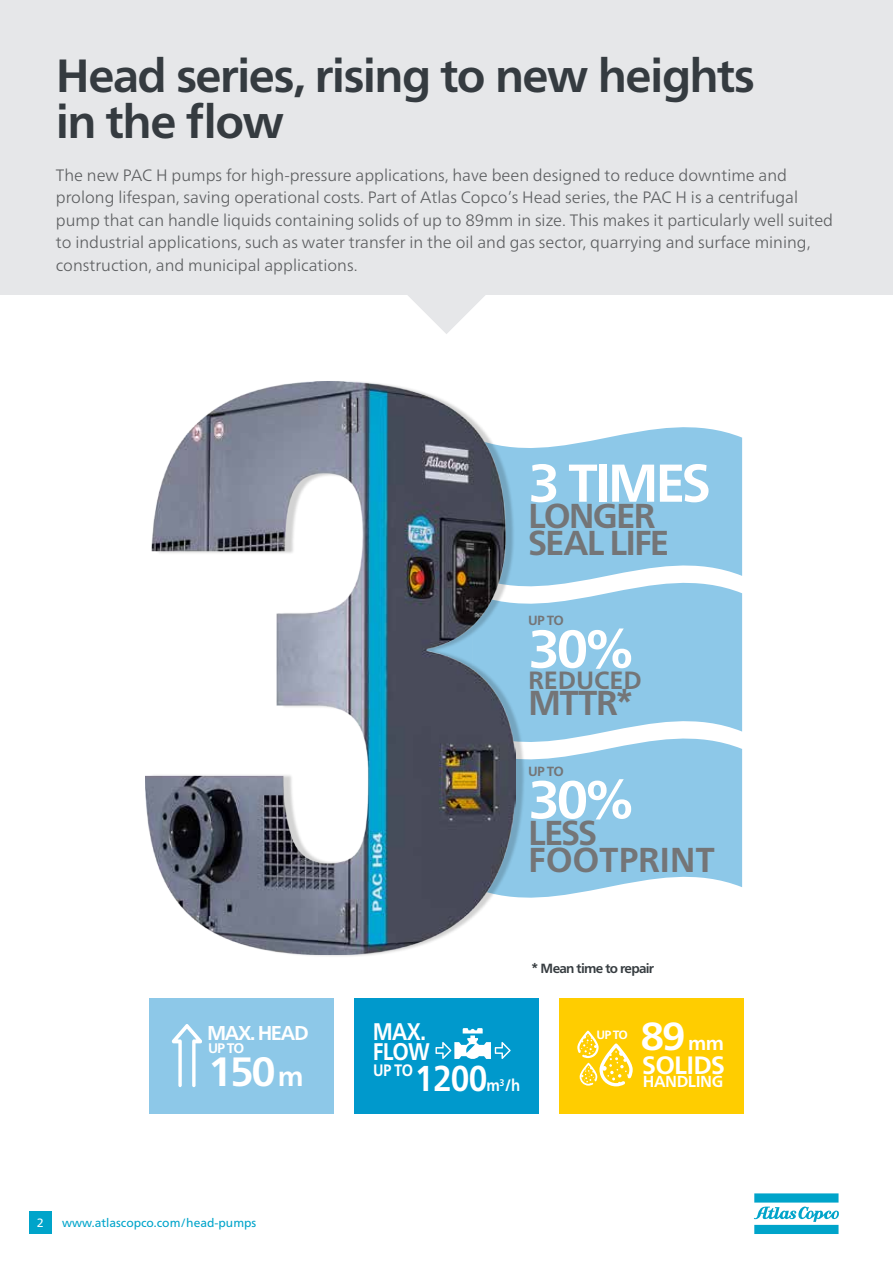
<style>
.page{position:relative;width:893px;height:1263px;background:#fff}
.page>*{position:absolute;margin:0;border:0;box-sizing:border-box;transform-origin:0 0}
.t1{font:700 53.25px "Neue Frutiger World";letter-spacing:-.065em;color:#fff}
.t2{font:700 46.5px/46.5px "Neue Frutiger World";letter-spacing:-.035em;color:#353b40}
.t3{font:700 40.95px "Neue Frutiger World";color:#fff}
.t4{font:700 39.15px "Neue Frutiger World";color:#fff}
.t5{font:700 34.65px/26.5px "Neue Frutiger World";letter-spacing:-.055em;color:#747577}
.t6{font:700 34.65px/26.5px "Neue Frutiger World";letter-spacing:-.01em;color:#747577}
.t7{font:700 25.05px "Neue Frutiger World";letter-spacing:-.005em;color:#747577}
.t8{font:700 25.05px "Neue Frutiger World";letter-spacing:-.03em;color:#fff}
.t9{font:700 24px/19.5px "Neue Frutiger World";letter-spacing:-.03em;color:#fff;scale:.88 1}
.t10{font:700 20.1px "Neue Frutiger World";letter-spacing:-.07em;color:#fff}
.t11{font:300 16.5px/22.5px "Neue Frutiger World";color:#5c5e60}
.t12{font:700 16.5px "Neue Frutiger World";color:#fff;scale:.88 1}
.t13{font:700 15.9px "Neue Frutiger World";letter-spacing:-.03em;color:#fff}
.t14{font:700 13.95px "Neue Frutiger World";color:#fff}
.t15{font:700 13.35px "Neue Frutiger World";letter-spacing:-.05em;color:#373d41}
.t16{font:700 13.35px "Neue Frutiger World";letter-spacing:-.055em;color:#747577}
.t17{font:12px "Neue Frutiger World";color:#00a4ca}
.t18{font:700 12px "Neue Frutiger World";color:#fff}
.t19{font:12px "Neue Frutiger World";color:#fff}
.s1{font-size:27.75px}
.s2{font-size:35.85px}
.s3{font-size:19.5px}
</style>
<div class="page">
<div style="left:562px;top:427px;width:180px;height:130px;background:#8dc8e8"></div>
<svg style="left:562px;top:557px;width:180px;height:156px;background:#99ceea"></svg>
<svg style="left:562px;top:713px;width:180px;height:183px;fill:#8dc8e8"></svg>
<img style="left:145px;top:445px;width:417px;height:511px">
<img style="left:146px;top:381px;width:370px;height:574px">
<div style="left:0;top:0;width:893px;height:295px;background:#e6e7e9"></div>
<svg style="left:408px;top:295px;width:77px;height:39px"></svg>
<div style="left:354px;top:998px;width:185px;height:115px;background:#09c"></div>
<svg style="left:435px;top:1028px;width:76px;height:31px"></svg>
<div style="left:559px;top:998px;width:185px;height:115px;background:#ffcd00"></div>
<svg style="left:577px;top:1031px;width:56px;height:55px"></svg>
<div style="left:149px;top:998px;width:184px;height:115px;background:#8dc8e8"></div>
<svg style="left:172px;top:1024px;width:30px;height:63px"></svg>
<svg style="left:754px;top:1193px;width:85px;height:41px"></svg>
<div style="left:29px;top:1211px;width:22px;height:23px;background:#00a4ca"></div>
<h2 class="t2" style="left:56px;top:52px;width:700px">Head series, rising to new heights in the flow</h2>
<p class="t11" style="left:56px;top:164px;width:779px">The new PAC H pumps for high-pressure applications, have been designed to reduce downtime and prolong lifespan, saving operational costs. Part of Atlas Copco’s Head series, the PAC H is a centrifugal pump that can handle liquids containing solids of up to 89mm in size. This makes it particularly well suited to industrial applications, such as water transfer in the oil and gas sector, quarrying and surface mining, construction, and municipal applications.</p>
<h1 class="t1" style="left:528px;top:436px;width:184px">3 TIMES</h1>
<h3 class="t5" style="left:528px;top:502px;width:142px">LONGER<br>SEAL LIFE</h3>
<p class="t16" style="left:528px;top:609px;width:37px">UP TO</p>
<h1 class="t1" style="left:528px;top:602px;width:108px">30%</h1>
<h3 class="t7" style="left:528px;top:658px;width:115px">REDUCED</h3>
<h3 class="t5" style="left:528px;top:689px;width:107px">MTTR*</h3>
<p class="t16" style="left:528px;top:760px;width:37px">UP TO</p>
<h1 class="t1" style="left:528px;top:753px;width:108px">30%</h1>
<h3 class="t6" style="left:528px;top:819px;width:188px">LESS<br>FOOTPRINT</h3>
<p class="t10" style="left:207px;top:1015px;width:103px">MAX. HEAD</p>
<p class="t14" style="left:208px;top:1035px;width:38px">UP TO</p>
<h3 class="t3" style="left:208px;top:1036px;width:97px">150<span class="s1">m</span></h3>
<p class="t19" style="left:37px;top:1214px;width:8px">2</p>
<p class="t17" style="left:62px;top:1213px;width:196px">www.atlascopco.com/head-pumps</p>
<p class="t15" style="left:531px;top:957px;width:124px">* Mean time to repair</p>
<h3 class="t9" style="left:373px;top:1021px;width:67px">MAX.<br>FLOW</h3>
<p class="t12" style="left:373px;top:1055px;width:169px">UP TO <span class="s2">1200</span>m<sub>3</sub>/h</p>
<p class="t18" style="left:597px;top:1024px;width:33px">UP TO</p>
<h3 class="t4" style="left:641px;top:1001px;width:85px">89<span class="s3">mm</span></h3>
<h3 class="t8" style="left:642px;top:1043px;width:84px">SOLIDS</h3>
<p class="t13" style="left:643px;top:1067px;width:82px">HANDLING</p>
</div>
